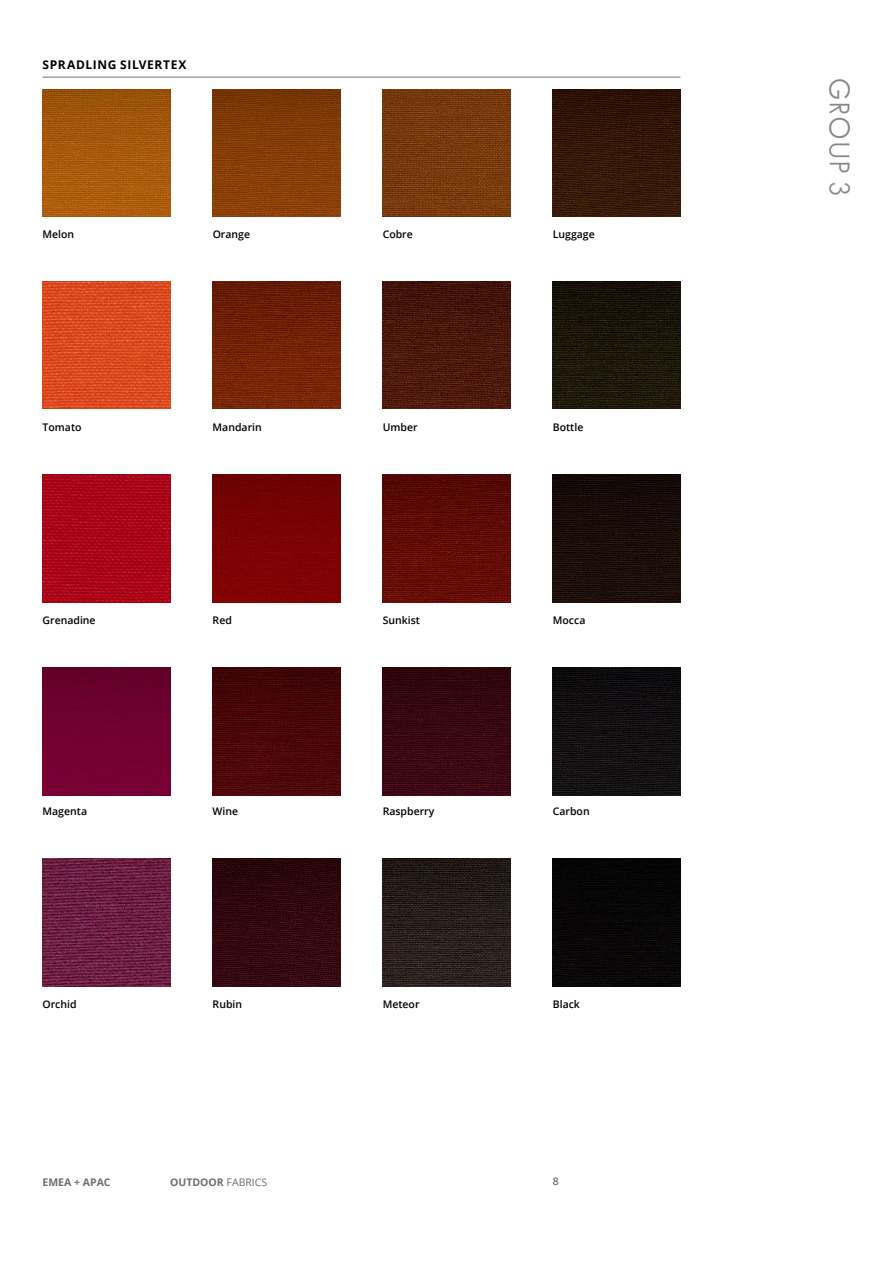
<style>
.page{position:relative;width:893px;height:1263px;background:#fff}
.page>*{position:absolute;margin:0;border:0;box-sizing:border-box;transform-origin:0 0}
.t1{font:300 31.5px "Tw Cen MT Pro";letter-spacing:.03em;color:#878787}
.t2{font:700 12px "Open Sans";letter-spacing:.055em;color:#000}
.t3{font:600 10.5px "Open Sans";color:#000}
.t4{font:700 10.5px "Open Sans";color:#706f6f}
.t5{font:600 10.5px "Open Sans";color:#706f6f}
.s1{font-weight:400}
</style>
<div class="page">
<hr style="left:43px;top:77px;width:637px;height:1px;background:#706f6f">
<img style="left:553px;top:668px;width:127px;height:127px">
<img style="left:553px;top:475px;width:127px;height:127px">
<img style="left:213px;top:858px;width:127px;height:128px">
<div style="left:553px;top:858px;width:127px;height:128px;background:#070606"></div>
<img style="left:213px;top:668px;width:127px;height:127px">
<img style="left:43px;top:668px;width:127px;height:127px">
<img style="left:383px;top:668px;width:127px;height:127px">
<img style="left:383px;top:475px;width:127px;height:127px">
<img style="left:383px;top:281px;width:127px;height:128px">
<img style="left:213px;top:475px;width:127px;height:127px">
<img style="left:43px;top:475px;width:127px;height:127px">
<img style="left:43px;top:858px;width:127px;height:128px">
<img style="left:383px;top:858px;width:127px;height:128px">
<img style="left:43px;top:89px;width:127px;height:128px">
<img style="left:553px;top:89px;width:127px;height:128px">
<img style="left:383px;top:89px;width:127px;height:128px">
<img style="left:213px;top:89px;width:127px;height:128px">
<img style="left:43px;top:281px;width:127px;height:128px">
<img style="left:213px;top:281px;width:127px;height:128px">
<img style="left:553px;top:281px;width:127px;height:128px">
<p class="t2" style="left:43px;top:56px;width:145px">SPRADLING SILVERTEX</p>
<p class="t3" style="left:43px;top:226px;width:33px">Melon</p>
<p class="t3" style="left:383px;top:226px;width:32px">Cobre</p>
<p class="t3" style="left:213px;top:226px;width:39px">Orange</p>
<p class="t3" style="left:553px;top:226px;width:44px">Luggage</p>
<p class="t3" style="left:43px;top:420px;width:41px">Tomato</p>
<p class="t3" style="left:213px;top:420px;width:51px">Mandarin</p>
<p class="t3" style="left:383px;top:420px;width:36px">Umber</p>
<p class="t3" style="left:553px;top:420px;width:32px">Bottle</p>
<p class="t3" style="left:43px;top:613px;width:55px">Grenadine</p>
<p class="t3" style="left:213px;top:613px;width:21px">Red</p>
<p class="t3" style="left:383px;top:613px;width:39px">Sunkist</p>
<p class="t3" style="left:553px;top:613px;width:34px">Mocca</p>
<p class="t3" style="left:43px;top:804px;width:46px">Magenta</p>
<p class="t3" style="left:213px;top:804px;width:27px">Wine</p>
<p class="t3" style="left:383px;top:804px;width:53px">Raspberry</p>
<p class="t3" style="left:553px;top:804px;width:38px">Carbon</p>
<p class="t3" style="left:43px;top:997px;width:36px">Orchid</p>
<p class="t3" style="left:213px;top:997px;width:31px">Rubin</p>
<p class="t3" style="left:383px;top:997px;width:38px">Meteor</p>
<p class="t3" style="left:553px;top:997px;width:29px">Black</p>
<p class="t4" style="left:43px;top:1175px;width:70px">EMEA + APAC</p>
<p class="t4" style="left:170px;top:1175px;width:99px">OUTDOOR <span class="s1">FABRICS</span></p>
<p class="t5" style="left:553px;top:1174px;width:7px">8</p>
<h1 class="t1" style="left:857px;top:77px;width:120px;rotate:90deg">GROUP 3</h1>
</div>
